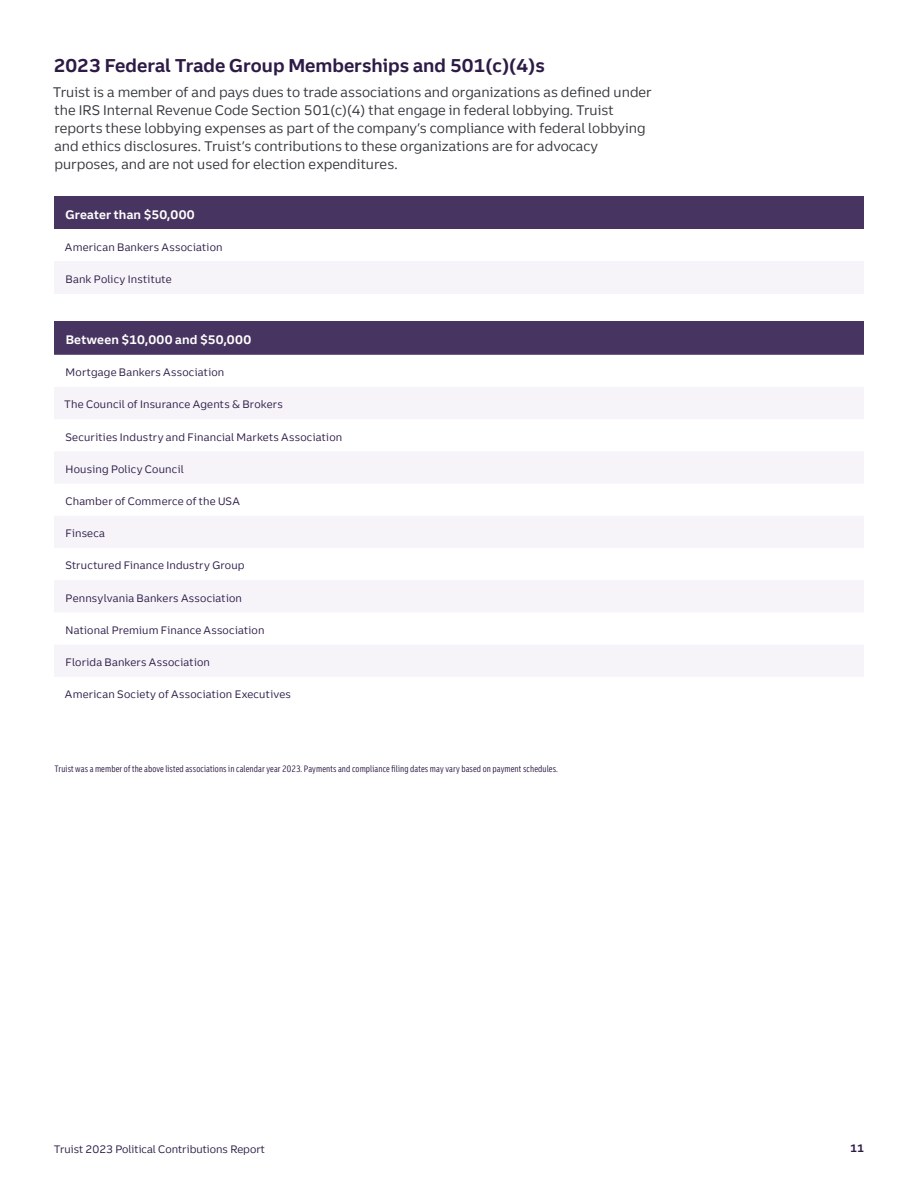
<style>
.page{position:relative;width:918px;height:1188px;background:#fff}
.page>*{position:absolute;margin:0;border:0;box-sizing:border-box;transform-origin:0 0}
.t1{font:700 18px "Truist Trio";color:#2d1b46}
.Body{font:13.5px/18px "Truist Trio";color:#34363b}
.t2{font:700 12px "Truist Trio";letter-spacing:.015em;color:#fff}
.Table_Body{font:10.5px "Truist Trio";letter-spacing:.015em;color:#2d1b46}
.t3{font:700 10.5px "Truist Trio";color:#2d1b46}
.t4{font:condensed 9px "Truist Trio";letter-spacing:.01em;color:#2d1b46}
</style>
<div class="page">
<div style="left:54px;top:196px;width:810px;height:34px;background:#483460"></div>
<div style="left:54px;top:262px;width:810px;height:32px;background:#f6f3f9"></div>
<div style="left:54px;top:321px;width:810px;height:34px;background:#483460"></div>
<svg style="left:54px;top:387px;width:810px;height:289px;fill:#f6f3f9"></svg>
<h2 class="t1" style="left:54px;top:54px;width:493px">2023 Federal Trade Group Memberships and 501(c)(4)s</h2>
<p class="Body" style="left:53px;top:83px;width:600px">Truist is a member of and pays dues to trade associations and organizations as defined under the IRS Internal Revenue Code Section 501(c)(4) that engage in federal lobbying. Truist reports these lobbying expenses as part of the company’s compliance with federal lobbying and ethics disclosures. Truist’s contributions to these organizations are for advocacy purposes, and are not used for election expenditures.</p>
<h3 class="t2" style="left:65px;top:207px;width:131px">Greater than $50,000</h3>
<p class="Table_Body" style="left:65px;top:241px;width:159px">American Bankers Association</p>
<p class="Table_Body" style="left:66px;top:273px;width:108px">Bank Policy Institute</p>
<h3 class="t2" style="left:66px;top:332px;width:187px">Between $10,000 and $50,000</h3>
<p class="Table_Body" style="left:66px;top:366px;width:160px">Mortgage Bankers Association</p>
<p class="Table_Body" style="left:64px;top:398px;width:220px">The Council of Insurance Agents &amp; Brokers</p>
<p class="Table_Body" style="left:66px;top:430px;width:278px">Securities Industry and Financial Markets Association</p>
<p class="Table_Body" style="left:66px;top:463px;width:120px">Housing Policy Council</p>
<p class="Table_Body" style="left:65px;top:495px;width:176px">Chamber of Commerce of the USA</p>
<p class="Table_Body" style="left:66px;top:527px;width:41px">Finseca</p>
<p class="Table_Body" style="left:66px;top:559px;width:181px">Structured Finance Industry Group</p>
<p class="Table_Body" style="left:66px;top:591px;width:178px">Pennsylvania Bankers Association</p>
<p class="Table_Body" style="left:66px;top:624px;width:201px">National Premium Finance Association</p>
<p class="Table_Body" style="left:66px;top:656px;width:146px">Florida Bankers Association</p>
<p class="Table_Body" style="left:65px;top:688px;width:228px">American Society of Association Executives</p>
<p class="t4" style="left:54px;top:764px;width:505px">Truist was a member of the above listed associations in calendar year 2023. Payments and compliance filing dates may vary based on payment schedules.</p>
<p class="Table_Body" style="left:54px;top:1143px;width:213px">Truist 2023 Political Contributions Report</p>
<p class="t3" style="left:850px;top:1141px;width:15px">11</p>
</div>
